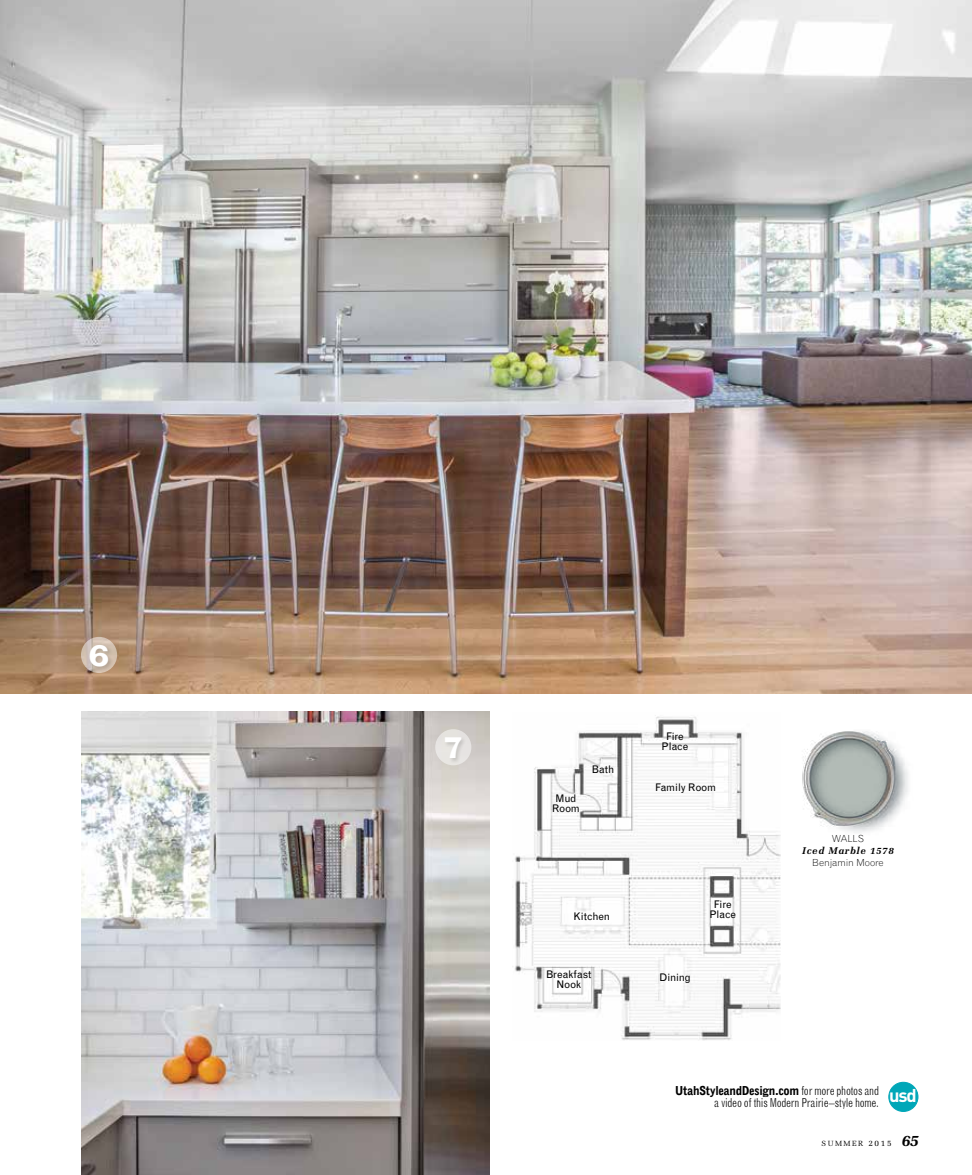
<style>
.page{position:relative;width:972px;height:1175px;background:#fff}
.page>*{position:absolute;margin:0;border:0;box-sizing:border-box;transform-origin:0 0}
.t1{font:700 expanded 30.75px "Grotesque";color:#fff}
.t2{font:300 condensed 12px "Grotesque";letter-spacing:-.02em;color:#000}
.t3{font:700 condensed 12px "Grotesque Display";letter-spacing:-.02em;color:#000}
.t4{font:10.5px/10.5px "Grotesque";letter-spacing:-.01em;color:#000;text-align:center}
.t5{font:300 9.75px "Grotesque";letter-spacing:-.005em;color:#000}
.t6{font:italic 700 9.75px "Melior";letter-spacing:.07em;color:#000}
.t7{font:8.25px "Melior";color:#000}
.t8{font:7.5px "Melior";color:#000}
.s1{font-family:"Grotesque";font-weight:300}
.s2{font-size:7.5px}
.s3{font-family:"Utopia";font-weight:700;font-style:italic;font-size:15px}
</style>
<div class="page">
<img style="left:802px;top:731px;width:106px;height:102px">
<img style="left:0;top:0;width:972px;height:693px">
<img style="left:81px;top:711px;width:408px;height:463px">
<div style="left:889px;top:1082px;width:29px;height:29px;background:#00a7b8;border-radius:50%"></div>
<div style="left:888px;top:1081px;width:30px;height:31px;border:1px solid #00a7b8;border-radius:50%"></div>
<svg style="left:81px;top:637px;width:36px;height:36px"></svg>
<div style="left:435px;top:729px;width:36px;height:36px;background:#e5e3e0;border-radius:50%"></div>
<div style="left:89px;top:643px;width:25px;height:29px;background:#000;opacity:.15"></div>
<div style="left:444px;top:736px;width:23px;height:28px;background:#000;opacity:.15"></div>
<img style="left:512px;top:715px;width:268px;height:325px">
<h1 class="t1" style="left:88px;top:637px;width:24px">6</h1>
<h1 class="t1" style="left:442px;top:729px;width:24px">7</h1>
<p class="t4" style="left:552px;top:793px;width:29px">Mud<br>Room</p>
<p class="t4" style="left:592px;top:764px;width:24px">Bath</p>
<p class="t4" style="left:574px;top:911px;width:38px">Kitchen</p>
<p class="t4" style="left:662px;top:731px;width:28px">Fire<br>Place</p>
<p class="t4" style="left:655px;top:782px;width:62px">Family Room</p>
<p class="t4" style="left:709px;top:899px;width:28px">Fire<br>Place</p>
<p class="t4" style="left:546px;top:969px;width:47px">Breakfast</p>
<p class="t4" style="left:659px;top:972px;width:33px">Dining</p>
<p class="t4" style="left:557px;top:979px;width:26px">Nook</p>
<p class="t5" style="left:832px;top:832px;width:34px">WALLS</p>
<p class="t6" style="left:802px;top:845px;width:93px">Iced Marble 1578</p>
<p class="t5" style="left:812px;top:857px;width:73px">Benjamin Moore</p>
<p class="t3" style="left:675px;top:1083px;width:205px">UtahStyleandDesign.com <span class="s1">for more photos and</span></p>
<p class="t2" style="left:714px;top:1094px;width:204px">a video of this Modern Prairie–style home. <sup>usd</sup></p>
<p class="t8" style="left:822px;top:1139px;width:15px">SUMME</p>
<p class="t7" style="left:858px;top:1138px;width:61px"><span class="s2">R</span> 2015 <span class="s3">65</span></p>
</div>
